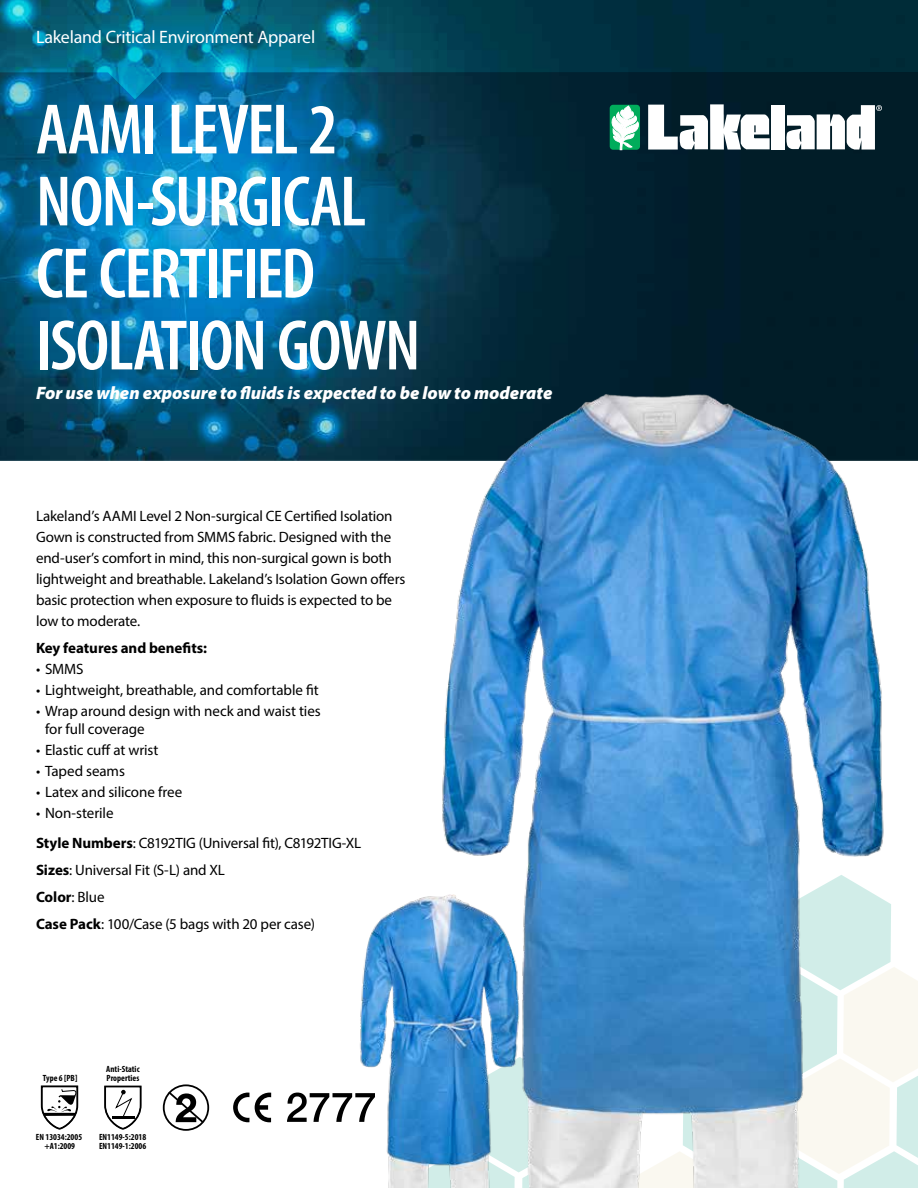
<style>
.page{position:relative;width:918px;height:1188px;background:#fff}
.page>*{position:absolute;margin:0;border:0;box-sizing:border-box;transform-origin:0 0}
.t1{font:600 condensed 72px/72px "Myriad Pro";letter-spacing:-.03em;color:#fff}
.t2{font:italic 900 18px "Myriad Pro";letter-spacing:-.005em;color:#fff}
.t3{font:18px "Myriad Pro";letter-spacing:-.015em;color:#fff}
.t4{font:15px/21px "Myriad Pro";letter-spacing:-.01em;color:#000}
.t5{font:700 15px "Myriad Pro";letter-spacing:-.005em;color:#000}
.t6{font:700 condensed 9px/9px "Myriad Pro";color:#000}
.s1{font-weight:700}
</style>
<div class="page">
<img style="left:0;top:99px;width:918px;height:362px">
<svg style="left:903px;top:973px;width:15px;height:215px"></svg>
<img style="left:421px;top:380px;width:482px;height:808px">
<img style="left:360px;top:894px;width:166px;height:294px">
<svg style="left:0;top:0;width:918px;height:99px;background:#03485e"></svg>
<svg style="left:164px;top:1085px;width:44px;height:45px"></svg>
<div style="left:163px;top:1084px;width:46px;height:47px;border:2px solid #000;border-radius:50%"></div>
<svg style="left:40px;top:1085px;width:39px;height:45px"></svg>
<svg style="left:104px;top:1085px;width:38px;height:45px"></svg>
<svg style="left:166px;top:1090px;width:39px;height:35px"></svg>
<svg style="left:255px;top:1093px;width:16px;height:29px"></svg>
<svg style="left:233px;top:1093px;width:16px;height:29px"></svg>
<svg style="left:287px;top:1093px;width:88px;height:29px"></svg>
<svg style="left:648px;top:104px;width:122px;height:46px"></svg>
<div style="left:771px;top:105px;width:14px;height:45px;background:#fff"></div>
<div style="left:610px;top:105px;width:30px;height:45px;background:#00ac5b;border-radius:3px"></div>
<svg style="left:612px;top:106px;width:27px;height:44px"></svg>
<svg style="left:786px;top:105px;width:96px;height:45px"></svg>
<p class="t3" style="left:36px;top:26px;width:281px">Lakeland Critical Environment Apparel</p>
<h1 class="t1" style="left:36px;top:92px;width:386px">AAMI LEVEL 2<br>NON-SURGICAL<br>CE CERTIFIED<br>ISOLATION GOWN</h1>
<p class="t2" style="left:36px;top:381px;width:518px">For use when exposure to fluids is expected to be low to moderate</p>
<p class="t4" style="left:36px;top:505px;width:371px">Lakeland’s AAMI Level 2 Non-surgical CE Certified Isolation Gown is constructed from SMMS fabric. Designed with the end-user’s comfort in mind, this non-surgical gown is both lightweight and breathable. Lakeland’s Isolation Gown offers basic protection when exposure to fluids is expected to be low to moderate.</p>
<p class="t5" style="left:36px;top:638px;width:173px">Key features and benefits:</p>
<p class="t4" style="left:36px;top:658px;width:49px">• SMMS</p>
<p class="t4" style="left:36px;top:679px;width:284px">• Lightweight, breathable, and comfortable fit</p>
<p class="t4" style="left:45px;top:701px;width:277px;line-height:18px;text-indent:-9px">• Wrap around design with neck and waist ties for full coverage</p>
<p class="t4" style="left:36px;top:739px;width:124px">• Elastic cuff at wrist</p>
<p class="t4" style="left:36px;top:760px;width:90px">• Taped seams</p>
<p class="t4" style="left:36px;top:781px;width:148px">• Latex and silicone free</p>
<p class="t4" style="left:36px;top:797px;width:327px;line-height:30px">• Non-sterile<br><span class="s1">Style Numbers</span>: C8192TIG (Universal fit), C8192TIG-XL</p>
<p class="t4" style="left:36px;top:856px;width:280px;line-height:27px"><span class="s1">Sizes</span>: Universal Fit (S-L) and XL<br><span class="s1">Color</span>: Blue<br><span class="s1">Case Pack</span>: 100/Case (5 bags with 20 per case)</p>
<p class="t6" style="left:43px;top:1073px;width:36px">Type 6 [PB]</p>
<p class="t6" style="left:106px;top:1064px;width:35px">Anti-Static<br>Properties</p>
<p class="t6" style="left:36px;top:1132px;width:48px;text-align:center">EN 13034:2005 +A1:2009</p>
<p class="t6" style="left:99px;top:1132px;width:49px">EN1149-5:2018<br>EN1149-1:2006</p>
</div>
